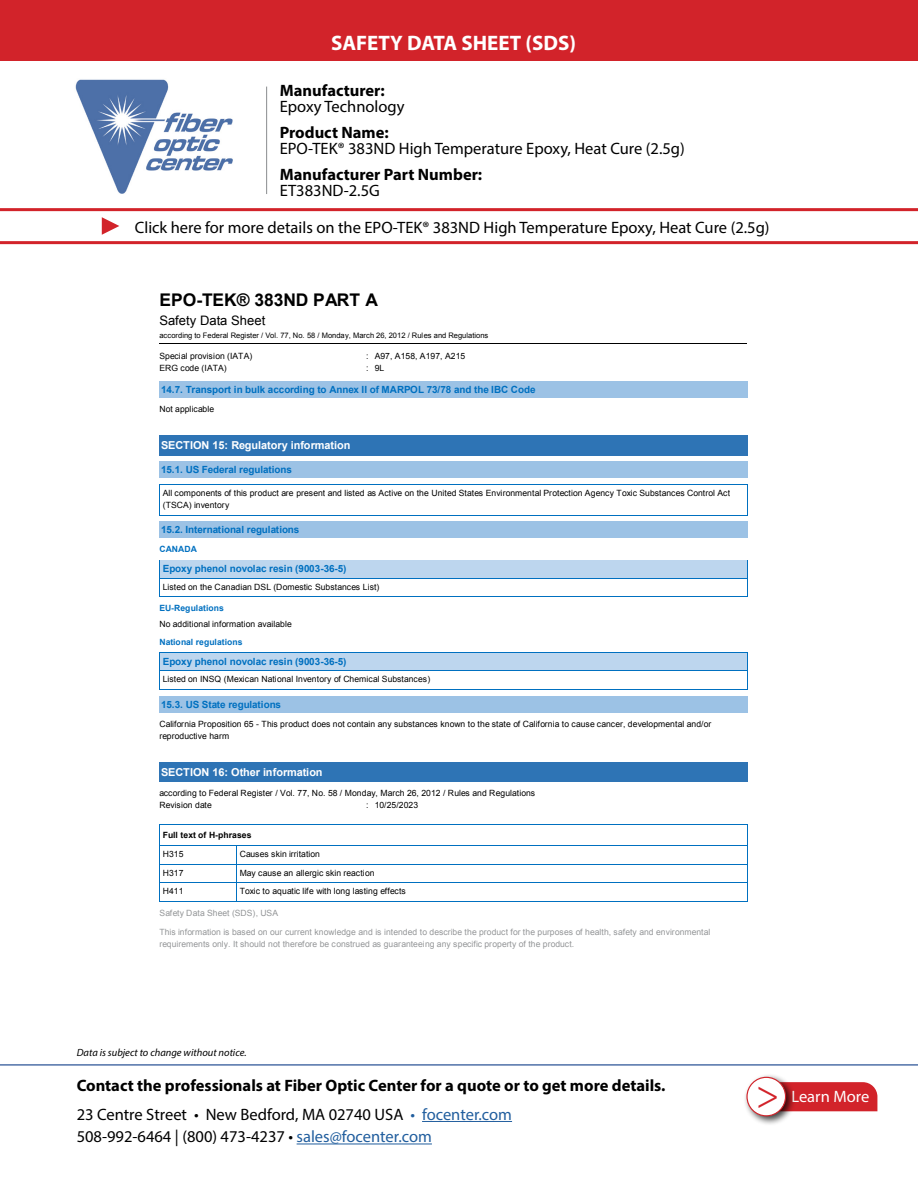
<style>
.page{position:relative;width:918px;height:1188px;background:#fff}
.page>*{position:absolute;margin:0;border:0;box-sizing:border-box;transform-origin:0 0}
.t1{font:42px "Minion Pro";color:#d2232a}
.t2{font:700 21px "Myriad Pro";color:#fff}
.t3{font:700 17.4px "Arial";letter-spacing:-.005em;color:#000}
.t4{font:16.5px/16.5px "Myriad Pro";color:#000}
.t5{font:700 16.5px "Myriad Pro";color:#000}
.t6{font:16.5px "Myriad Pro";color:#fff}
.t7{font:13.05px "Arial";color:#000}
.t8{font:700 10.95px "Arial";letter-spacing:-.01em;color:#fff}
.t9{font:italic 10.5px "Myriad Pro";color:#000}
.t10{font:700 9.9px "Arial";letter-spacing:-.005em;color:#0070c0}
.t11{font:8.55px/12px "Arial";color:#000}
.t12{font:8.55px/18.5px "Arial";letter-spacing:-.005em;color:#949698}
.t13{font:700 8.55px "Arial";color:#0070c0}
.t14{font:700 8.55px "Arial";letter-spacing:-.005em;color:#000}
.t15{font:8.55px "Arial";letter-spacing:.02em;color:#000}
.t16{font:7.5px "Arial";letter-spacing:-.005em;color:#000}
.s1{font-weight:700}
.s2{color:#215e9e}
</style>
<div class="page">
<hr style="left:422px;top:1121px;width:90px;height:1px;background:#215e9e">
<hr style="left:297px;top:1144px;width:135px;height:1px;background:#215e9e">
<hr style="left:0;top:1064px;width:918px;height:2px;background:#4f70a8">
<img style="left:75px;top:79px;width:158px;height:115px">
<hr style="left:266px;top:87px;width:1px;height:107px;background:#8a8c8e">
<div style="left:796px;top:1082px;width:81px;height:29px;background:#d2232a"></div>
<div style="left:743px;top:1074px;width:53px;height:52px;background:#000;opacity:.75"></div>
<div style="left:747px;top:1077px;width:39px;height:39px;background:#fff;border-radius:50%"></div>
<div style="left:746px;top:1077px;width:40px;height:39px;border:1px solid #d2232a;border-radius:50%"></div>
<hr style="left:0;top:241px;width:918px;height:3px;background:#d2232a">
<hr style="left:0;top:208px;width:918px;height:3px;background:#d2232a">
<svg style="left:102px;top:217px;width:17px;height:18px"></svg>
<div style="left:0;top:0;width:918px;height:60px;background:#d2232a"></div>
<hr style="left:159px;top:343px;width:588px;height:1px;background:#000">
<div style="left:159px;top:382px;width:588px;height:15px;background:#9cc2e5"></div>
<hr style="left:159px;top:381px;width:588px;height:1px;background:#9cc2e5">
<hr style="left:159px;top:397px;width:588px;height:1px;background:#9cc2e5">
<svg style="left:747px;top:381px;width:1px;height:17px"></svg>
<div style="left:159px;top:436px;width:588px;height:19px;background:#2e74b5"></div>
<hr style="left:159px;top:455px;width:588px;height:1px;background:#2e74b5">
<svg style="left:747px;top:436px;width:1px;height:20px"></svg>
<div style="left:159px;top:462px;width:588px;height:15px;background:#9cc2e5"></div>
<hr style="left:159px;top:477px;width:588px;height:1px;background:#9cc2e5">
<svg style="left:747px;top:462px;width:1px;height:16px"></svg>
<hr style="left:160px;top:484px;width:587px;height:1px;background:#0070c0">
<svg style="left:159px;top:484px;width:1px;height:32px"></svg>
<hr style="left:160px;top:515px;width:587px;height:1px;background:#0070c0">
<svg style="left:747px;top:484px;width:1px;height:32px"></svg>
<div style="left:159px;top:522px;width:588px;height:16px;background:#9cc2e5"></div>
<hr style="left:159px;top:538px;width:588px;height:1px;background:#9cc2e5">
<svg style="left:747px;top:522px;width:1px;height:16px"></svg>
<div style="left:163px;top:564px;width:581px;height:11px;background:#bdd6ee"></div>
<hr style="left:160px;top:560px;width:587px;height:4px;background:#bdd6ee">
<hr style="left:160px;top:575px;width:587px;height:3px;background:#bdd6ee">
<hr style="left:160px;top:578px;width:587px;height:1px;background:#0070c0">
<svg style="left:159px;top:560px;width:1px;height:37px"></svg>
<hr style="left:160px;top:597px;width:587px;height:1px;background:#0070c0">
<svg style="left:747px;top:560px;width:1px;height:37px"></svg>
<div style="left:163px;top:656px;width:581px;height:11px;background:#bdd6ee"></div>
<hr style="left:160px;top:653px;width:587px;height:3px;background:#bdd6ee">
<hr style="left:160px;top:667px;width:587px;height:3px;background:#bdd6ee">
<hr style="left:160px;top:670px;width:587px;height:1px;background:#0070c0">
<svg style="left:159px;top:653px;width:1px;height:37px"></svg>
<hr style="left:160px;top:689px;width:587px;height:1px;background:#0070c0">
<svg style="left:747px;top:653px;width:1px;height:37px"></svg>
<div style="left:159px;top:696px;width:588px;height:16px;background:#9cc2e5"></div>
<hr style="left:159px;top:712px;width:588px;height:1px;background:#9cc2e5">
<svg style="left:747px;top:696px;width:1px;height:17px"></svg>
<div style="left:159px;top:763px;width:588px;height:19px;background:#2e74b5"></div>
<hr style="left:159px;top:762px;width:588px;height:1px;background:#2e74b5">
<hr style="left:159px;top:782px;width:588px;height:1px;background:#2e74b5">
<svg style="left:747px;top:762px;width:1px;height:20px"></svg>
<hr style="left:160px;top:824px;width:587px;height:1px;background:#0070c0">
<hr style="left:160px;top:845px;width:76px;height:1px;background:#0070c0">
<hr style="left:237px;top:845px;width:510px;height:1px;background:#0070c0">
<hr style="left:160px;top:864px;width:76px;height:1px;background:#0070c0">
<hr style="left:237px;top:864px;width:510px;height:1px;background:#0070c0">
<hr style="left:160px;top:883px;width:76px;height:1px;background:#0070c0">
<hr style="left:237px;top:883px;width:510px;height:1px;background:#0070c0">
<svg style="left:159px;top:824px;width:1px;height:78px"></svg>
<hr style="left:160px;top:901px;width:76px;height:1px;background:#0070c0">
<svg style="left:236px;top:845px;width:1px;height:57px"></svg>
<hr style="left:237px;top:901px;width:510px;height:1px;background:#0070c0">
<svg style="left:747px;top:824px;width:1px;height:78px"></svg>
<p class="t2" style="left:331px;top:29px;width:246px">SAFETY DATA SHEET (SDS)</p>
<p class="t4" style="left:280px;top:82px;width:126px"><span class="s1">Manufacturer:<br></span>Epoxy Technology</p>
<p class="t4" style="left:280px;top:124px;width:407px"><span class="s1">Product Name:<br></span>EPO-TEK® 383ND High Temperature Epoxy, Heat Cure (2.5g)</p>
<p class="t5" style="left:280px;top:163px;width:204px">Manufacturer Part Number:</p>
<p class="t4" style="left:280px;top:182px;width:102px">ET383ND-2.5G</p>
<p class="t4" style="left:135px;top:219px;width:636px">Click here for more details on the EPO-TEK® 383ND High Temperature Epoxy, Heat Cure (2.5g)</p>
<h3 class="t3" style="left:159px;top:288px;width:220px">EPO-TEK® 383ND PART A</h3>
<h3 class="t7" style="left:159px;top:312px;width:107px">Safety Data Sheet</h3>
<p class="t16" style="left:159px;top:331px;width:330px">according to Federal Register / Vol. 77, No. 58 / Monday, March 26, 2012 / Rules and Regulations</p>
<p class="t11" style="left:159px;top:350px;width:94px">Special provision (IATA)</p>
<p class="t11" style="left:366px;top:350px;width:101px">: A97, A158, A197, A215</p>
<p class="t11" style="left:159px;top:362px;width:69px">ERG code (IATA)</p>
<p class="t11" style="left:366px;top:362px;width:20px">: 9L</p>
<p class="t10" style="left:161px;top:383px;width:376px">14.7. Transport in bulk according to Annex II of MARPOL 73/78 and the IBC Code</p>
<p class="t15" style="left:159px;top:404px;width:56px">Not applicable</p>
<p class="t8" style="left:161px;top:438px;width:191px">SECTION 15: Regulatory information</p>
<p class="t10" style="left:161px;top:463px;width:132px">15.1. US Federal regulations</p>
<p class="t11" style="left:163px;top:487px;width:569px">All components of this product are present and listed as Active on the United States Environmental Protection Agency Toxic Substances Control Act (TSCA) inventory</p>
<p class="t10" style="left:161px;top:523px;width:140px">15.2. International regulations</p>
<p class="t13" style="left:159px;top:544px;width:39px">CANADA</p>
<p class="t10" style="left:163px;top:562px;width:185px">Epoxy phenol novolac resin (9003-36-5)</p>
<p class="t11" style="left:163px;top:581px;width:218px">Listed on the Canadian DSL (Domestic Substances List)</p>
<p class="t13" style="left:159px;top:603px;width:66px">EU-Regulations</p>
<p class="t11" style="left:159px;top:618px;width:134px">No additional information available</p>
<p class="t13" style="left:159px;top:636px;width:85px">National regulations</p>
<p class="t10" style="left:163px;top:655px;width:185px">Epoxy phenol novolac resin (9003-36-5)</p>
<p class="t11" style="left:163px;top:673px;width:269px">Listed on INSQ (Mexican National Inventory of Chemical Substances)</p>
<p class="t10" style="left:161px;top:698px;width:121px">15.3. US State regulations</p>
<p class="t11" style="left:159px;top:718px;width:553px">California Proposition 65 - This product does not contain any substances known to the state of California to cause cancer, developmental and/or reproductive harm</p>
<p class="t8" style="left:161px;top:765px;width:163px">SECTION 16: Other information</p>
<p class="t11" style="left:159px;top:788px;width:377px">according to Federal Register / Vol. 77, No. 58 / Monday, March 26, 2012 / Rules and Regulations<br>Revision date</p>
<p class="t11" style="left:366px;top:799px;width:54px">: 10/25/2023</p>
<p class="t14" style="left:163px;top:829px;width:90px">Full text of H-phrases</p>
<p class="t11" style="left:163px;top:848px;width:22px">H315</p>
<p class="t11" style="left:240px;top:848px;width:82px">Causes skin irritation</p>
<p class="t11" style="left:163px;top:867px;width:22px">H317</p>
<p class="t11" style="left:240px;top:867px;width:136px">May cause an allergic skin reaction</p>
<p class="t11" style="left:163px;top:885px;width:22px">H411</p>
<p class="t11" style="left:240px;top:885px;width:168px">Toxic to aquatic life with long lasting effects</p>
<p class="t12" style="left:159px;top:904px;width:553px">Safety Data Sheet (SDS), USA<br>This information is based on our current knowledge and is intended to describe the product for the purposes of health, safety and environmental</p>
<p class="t12" style="left:159px;top:935px;width:416px">requirements only. It should not therefore be construed as guaranteeing any specific property of the product.</p>
<p class="t9" style="left:77px;top:1046px;width:171px">Data is subject to change without notice.</p>
<p class="t5" style="left:77px;top:1074px;width:590px">Contact the professionals at Fiber Optic Center for a quote or to get more details.</p>
<p class="t4" style="left:77px;top:1103px;width:437px;line-height:22.5px">23 Centre Street • New Bedford, MA 02740 USA <span class="s2">• focenter.com<br></span>508-992-6464 | (800) 473-4237 • <span class="s2">sales@focenter.com</span></p>
<p class="t1" style="left:756px;top:1066px;width:25px">&gt;</p>
<p class="t6" style="left:791px;top:1087px;width:79px">Learn More</p>
</div>
